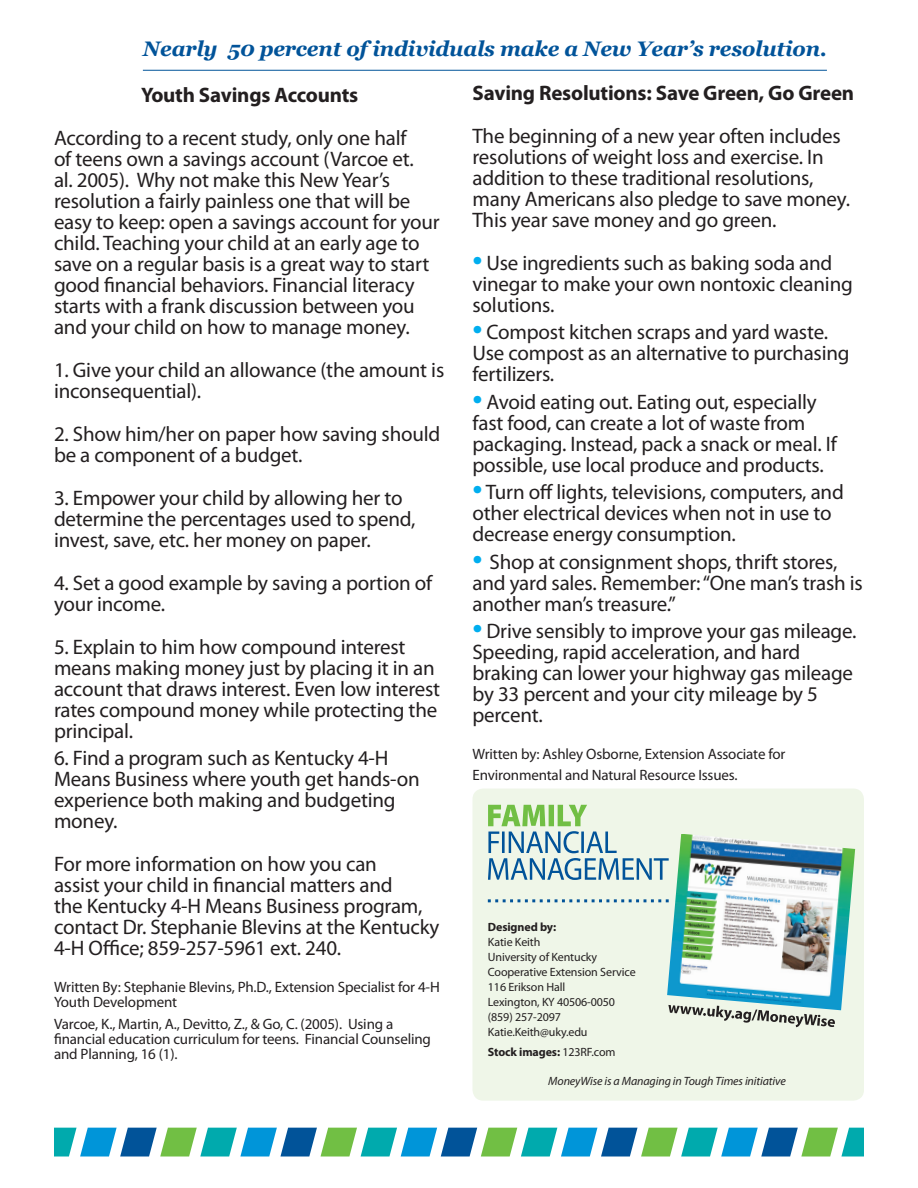
<style>
.page{position:relative;width:918px;height:1188px;background:#fff}
.page>*{position:absolute;margin:0;border:0;box-sizing:border-box;transform-origin:0 0}
.Arial_Black_Header{font:21px/21px "Myriad Pro";letter-spacing:-.01em;color:#231f20}
.Arial_Black_Header-2{font:700 21px "Myriad Pro";letter-spacing:-.01em;color:#231f20}
.Pull_out_info{font:italic 700 21px "Georgia";letter-spacing:-.01em;color:#015399}
.Arial_Black_Header-3{font:15px/15px "Myriad Pro";letter-spacing:-.01em;color:#231f20}
.Body_copy{font:12px/15px "Myriad Pro";letter-spacing:-.01em;color:#231f20}
.Body_copy-2{font:italic 12px "Myriad Pro";letter-spacing:-.01em;color:#231f20}
.Body_copy-3{font:700 12px "Myriad Pro";letter-spacing:-.01em;color:#231f20}
.s1{font-size:36px;color:#00aeef}
.s2{font-weight:700}
.s3{font-weight:400}
</style>
<div class="page">
<hr style="left:143px;top:70px;width:684px;height:1px;background:#015399">
<div style="left:473px;top:789px;width:391px;height:312px;background:#eff6e8;border-radius:11px"></div>
<svg style="left:488px;top:899px;width:179px;height:3px"></svg>
<svg style="left:488px;top:805px;width:179px;height:75px"></svg>
<img style="left:667px;top:834px;width:188px;height:176px">
<svg style="left:668px;top:1005px;width:167px;height:22px"></svg>
<svg style="left:54px;top:1128px;width:810px;height:29px"></svg>
<p class="Pull_out_info" style="left:143px;top:35px;width:685px">Nearly 50 percent of individuals make a New Year’s resolution.</p>
<p class="Arial_Black_Header-2" style="left:141px;top:81px;width:219px">Youth Savings Accounts</p>
<p class="Arial_Black_Header" style="left:54px;top:127px;width:387px">According to a recent study, only one half<br>of teens own a savings account (Varcoe et.<br>al. 2005). Why not make this New Year’s resolution a fairly painless one that will be easy to keep: open a savings account for your child. Teaching your child at an early age to save on a regular basis is a great way to start good financial behaviors. Financial literacy starts with a frank discussion between you and your child on how to manage money.</p>
<p class="Arial_Black_Header" style="left:54px;top:359px;width:392px">1. Give your child an allowance (the amount is inconsequential).</p>
<p class="Arial_Black_Header" style="left:54px;top:423px;width:388px">2. Show him/her on paper how saving should be a component of a budget.</p>
<p class="Arial_Black_Header" style="left:54px;top:487px;width:363px">3. Empower your child by allowing her to determine the percentages used to spend, invest, save, etc. her money on paper.</p>
<p class="Arial_Black_Header" style="left:54px;top:572px;width:380px">4. Set a good example by saving a portion of your income.</p>
<p class="Arial_Black_Header" style="left:54px;top:636px;width:388px">5. Explain to him how compound interest means making money just by placing it in an account that draws interest. Even low interest rates compound money while protecting the principal.</p>
<p class="Arial_Black_Header" style="left:54px;top:748px;width:367px">6. Find a program such as Kentucky 4-H<br>Means Business where youth get hands-on experience both making and budgeting money.</p>
<p class="Arial_Black_Header" style="left:54px;top:853px;width:387px">For more information on how you can<br>assist your child in financial matters and<br>the Kentucky 4-H Means Business program, contact Dr. Stephanie Blevins at the Kentucky 4-H Office; 859-257-5961 ext. 240.</p>
<p class="Arial_Black_Header-3" style="left:54px;top:980px;width:387px">Written By: Stephanie Blevins, Ph.D., Extension Specialist for 4-H<br>Youth Development</p>
<p class="Arial_Black_Header-3" style="left:54px;top:1016px;width:379px">Varcoe, K., Martin, A., Devitto, Z., &amp; Go, C. (2005). Using a financial education curriculum for teens. Financial Counseling and Planning, 16 (1).</p>
<p class="Arial_Black_Header-2" style="left:472px;top:79px;width:383px">Saving Resolutions: Save Green, Go Green</p>
<p class="Arial_Black_Header" style="left:472px;top:125px;width:379px">The beginning of a new year often includes resolutions of weight loss and exercise. In addition to these traditional resolutions, many Americans also pledge to save money.<br>This year save money and go green.</p>
<p class="Arial_Black_Header" style="left:472px;top:252px;width:382px"><span class="s1">•</span> Use ingredients such as baking soda and vinegar to make your own nontoxic cleaning solutions.</p>
<p class="Arial_Black_Header" style="left:472px;top:322px;width:379px"><span class="s1">•</span> Compost kitchen scraps and yard waste.<br>Use compost as an alternative to purchasing fertilizers.</p>
<p class="Arial_Black_Header" style="left:472px;top:391px;width:366px"><span class="s1">•</span> Avoid eating out. Eating out, especially fast food, can create a lot of waste from packaging. Instead, pack a snack or meal. If possible, use local produce and products.</p>
<p class="Arial_Black_Header" style="left:472px;top:481px;width:373px"><span class="s1">•</span> Turn off lights, televisions, computers, and other electrical devices when not in use to decrease energy consumption.</p>
<p class="Arial_Black_Header" style="left:472px;top:551px;width:392px"><span class="s1">•</span> Shop at consignment shops, thrift stores, and yard sales. Remember: “One man’s trash is another man’s treasure.”</p>
<p class="Arial_Black_Header" style="left:472px;top:620px;width:386px"><span class="s1">•</span> Drive sensibly to improve your gas mileage.<br>Speeding, rapid acceleration, and hard braking can lower your highway gas mileage by 33 percent and your city mileage by 5 percent.</p>
<p class="Arial_Black_Header-3" style="left:472px;top:744px;width:314px;line-height:21px">Written by: Ashley Osborne, Extension Associate for<br>Environmental and Natural Resource Issues.</p>
<p class="Body_copy" style="left:488px;top:919px;width:149px"><span class="s2">Designed by:<br></span>Katie Keith<br>University of Kentucky<br>Cooperative Extension Service<br>116 Erikson Hall<br>Lexington, KY 40506-0050 (859) 257-2097<br>Katie.Keith@uky.edu</p>
<p class="Body_copy-3" style="left:488px;top:1044px;width:129px">Stock images: <span class="s3">123RF.com</span></p>
<p class="Body_copy-2" style="left:548px;top:1073px;width:239px">MoneyWise is a Managing in Tough Times initiative</p>
</div>
